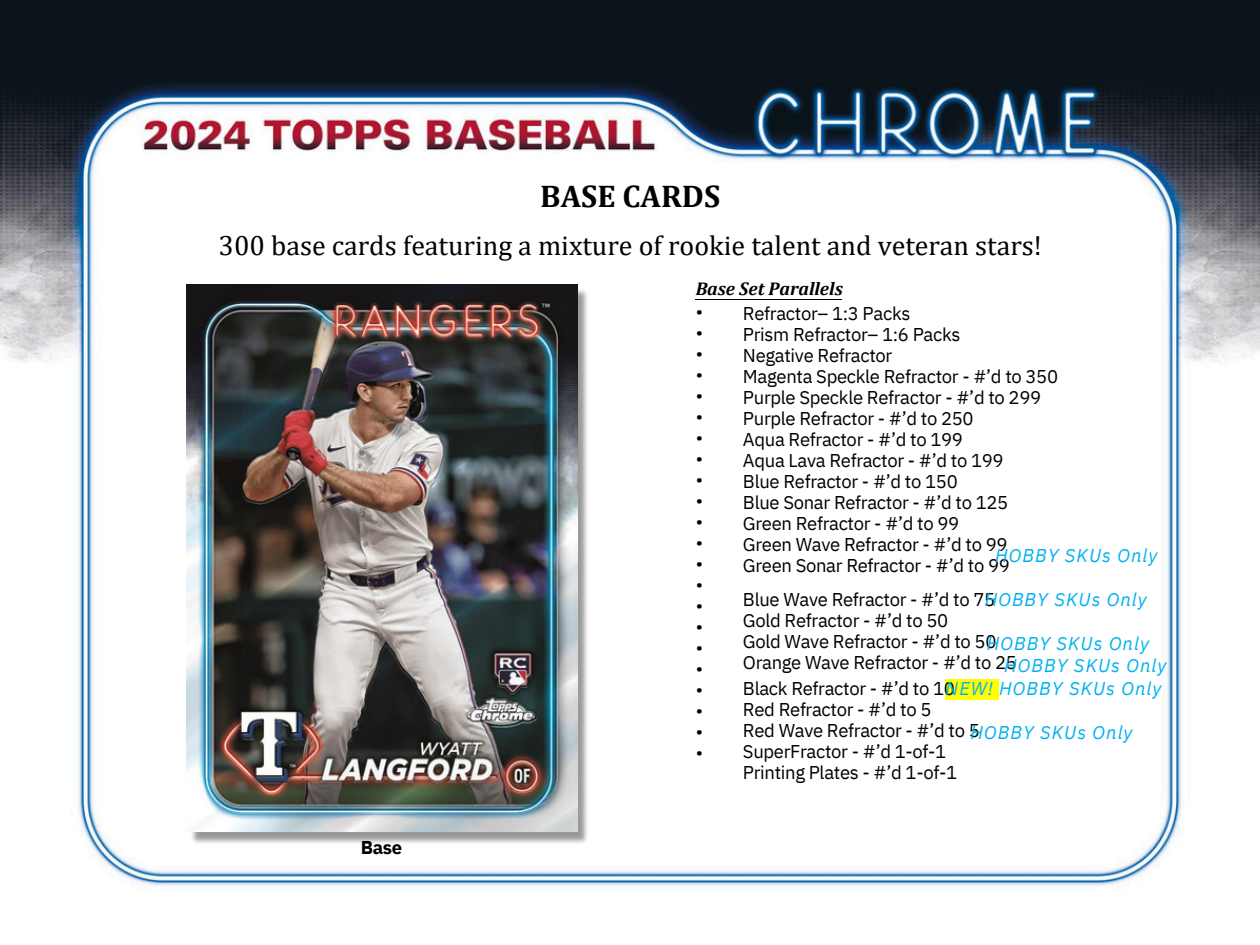
<style>
.page{position:relative;width:1260px;height:945px;background:#fff}
.page>*{position:absolute;margin:0;border:0;box-sizing:border-box;transform-origin:0 0}
.t1{font:700 31.5px "Cambria";color:#000}
.t2{font:28px "Cambria";color:#000}
.t3{font:18.55px/21px "IBM Plex Sans";letter-spacing:-.02em;color:#000}
.t4{font:italic 18.55px "IBM Plex Sans";letter-spacing:.055em;color:#00b0f0}
.t5{font:italic 700 18.55px "Cambria";color:#000}
.t6{font:700 18.55px "IBM Plex Sans";color:#000}
</style>
<div class="page">
<img style="left:0;top:0;width:1260px;height:886px">
<hr style="left:696px;top:299px;width:146px;height:1px;background:#000">
<div style="left:946px;top:679px;width:53px;height:21px;background:#ff0"></div>
<img style="left:188px;top:286px;width:404px;height:561px">
<img style="left:186px;top:284px;width:391px;height:547px">
<h2 class="t1" style="left:540px;top:177px;width:181px">BASE CARDS</h2>
<p class="t2" style="left:219px;top:229px;width:825px">300 base cards featuring a mixture of rookie talent and veteran stars!</p>
<p class="t5" style="left:696px;top:277px;width:149px">Base Set Parallels</p>
<h3 class="t3" style="left:696px;top:301px;width:9px;text-align:justify">• • • • • • • • • • • • • • • • • • • • • •</h3>
<h3 class="t3" style="left:743px;top:302px;width:317px">Refractor– 1:3 Packs<br>Prism Refractor– 1:6 Packs<br>Negative Refractor<br>Magenta Speckle Refractor - #’d to 350<br>Purple Speckle Refractor - #’d to 299<br>Purple Refractor - #’d to 250<br>Aqua Refractor - #’d to 199<br>Aqua Lava Refractor - #’d to 199<br>Blue Refractor - #’d to 150<br>Blue Sonar Refractor - #’d to 125<br>Green Refractor - #’d to 99<br>Green Wave Refractor - #’d to 99<br>Green Sonar Refractor - #’d to 99</h3>
<p class="t4" style="left:995px;top:543px;width:164px">HOBBY SKUs Only</p>
<p class="t4" style="left:985px;top:587px;width:164px">HOBBY SKUs Only</p>
<p class="t4" style="left:987px;top:631px;width:164px">HOBBY SKUs Only</p>
<p class="t4" style="left:1004px;top:653px;width:164px">HOBBY SKUs Only</p>
<p class="t4" style="left:946px;top:676px;width:217px">NEW! HOBBY SKUs Only</p>
<p class="t4" style="left:970px;top:720px;width:164px">HOBBY SKUs Only</p>
<p class="t3" style="left:743px;top:589px;width:276px">Blue Wave Refractor - #’d to 75<br>Gold Refractor - #’d to 50<br>Gold Wave Refractor - #’d to 50<br>Orange Wave Refractor - #’d to 25</p>
<p class="t3" style="left:743px;top:677px;width:238px">Black Refractor - #’d to 10<br>Red Refractor - #’d to 5<br>Red Wave Refractor - #’d to 5<br>SuperFractor - #’d 1-of-1<br>Printing Plates - #’d 1-of-1</p>
<p class="t6" style="left:361px;top:835px;width:43px">Base</p>
</div>
